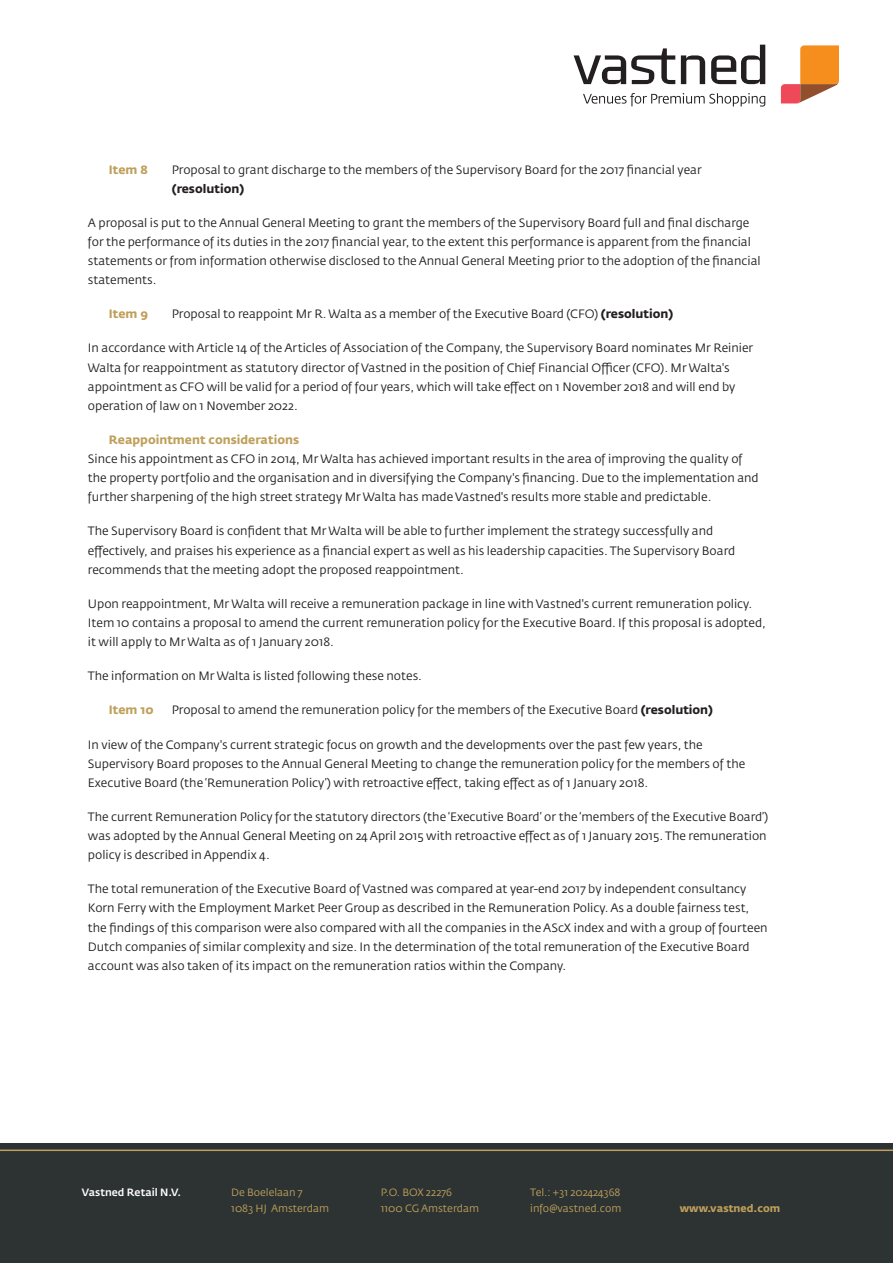
<style>
.page{position:relative;width:893px;height:1263px;background:#fff}
.page>*{position:absolute;margin:0;border:0;box-sizing:border-box;transform-origin:0 0}
.t1{font:12px/19.2px "Fedra Sans Std";color:#231f20}
.t2{font:700 12px "Fedra Sans Std";color:#bfa05b}
.t3{font:700 12px "Fedra Sans Std";color:#231f20}
.t4{font:10.5px/16.5px "Fedra Sans Std";color:#bfa05b}
.t5{font:500 10.5px "Fedra Sans Std";color:#fff}
.t6{font:700 10.5px "Fedra Sans Std";color:#bfa05b}
.s1{font-weight:700}
</style>
<div class="page">
<div style="left:0;top:1144px;width:893px;height:119px;background:#2d3333"></div>
<hr style="left:0;top:1149px;width:893px;height:2px;background:#bfa05b">
<svg style="left:583px;top:93px;width:182px;height:14px"></svg>
<svg style="left:681px;top:55px;width:24px;height:29px"></svg>
<svg style="left:711px;top:45px;width:54px;height:39px"></svg>
<svg style="left:574px;top:48px;width:101px;height:36px"></svg>
<svg style="left:781px;top:45px;width:58px;height:58px"></svg>
<p class="t2" style="left:109px;top:162px;width:40px">Item 8</p>
<p class="t1" style="left:172px;top:160px;width:531px">Proposal to grant discharge to the members of the Supervisory Board for the 2017 financial year</p>
<p class="t3" style="left:172px;top:181px;width:74px">(resolution)</p>
<p class="t1" style="left:88px;top:213px;width:674px">A proposal is put to the Annual General Meeting to grant the members of the Supervisory Board full and final discharge for the performance of its duties in the 2017 financial year, to the extent this performance is apparent from the financial statements or from information otherwise disclosed to the Annual General Meeting prior to the adoption of the financial statements.</p>
<p class="t2" style="left:109px;top:307px;width:41px">Item 9</p>
<p class="t1" style="left:172px;top:304px;width:503px">Proposal to reappoint Mr R. Walta as a member of the Executive Board (CFO) <span class="s1">(resolution)</span></p>
<p class="t1" style="left:88px;top:339px;width:667px">In accordance with Article 14 of the Articles of Association of the Company, the Supervisory Board nominates Mr Reinier Walta for reappointment as statutory director of Vastned in the position of Chief Financial Officer (CFO). Mr Walta's appointment as CFO will be valid for a period of four years, which will take effect on 1 November 2018 and will end by operation of law on 1 November 2022.</p>
<p class="t2" style="left:109px;top:432px;width:192px">Reappointment considerations</p>
<p class="t1" style="left:88px;top:449px;width:672px">Since his appointment as CFO in 2014, Mr Walta has achieved important results in the area of improving the quality of the property portfolio and the organisation and in diversifying the Company's financing. Due to the implementation and further sharpening of the high street strategy Mr Walta has made Vastned's results more stable and predictable.</p>
<p class="t1" style="left:88px;top:522px;width:649px">The Supervisory Board is confident that Mr Walta will be able to further implement the strategy successfully and effectively, and praises his experience as a financial expert as well as his leadership capacities. The Supervisory Board recommends that the meeting adopt the proposed reappointment.</p>
<p class="t1" style="left:88px;top:594px;width:680px">Upon reappointment, Mr Walta will receive a remuneration package in line with Vastned's current remuneration policy.<br>Item 10 contains a proposal to amend the current remuneration policy for the Executive Board. If this proposal is adopted, it will apply to Mr Walta as of 1 January 2018.</p>
<p class="t1" style="left:88px;top:666px;width:336px">The information on Mr Walta is listed following these notes.</p>
<p class="t2" style="left:109px;top:703px;width:46px">Item 10</p>
<p class="t1" style="left:172px;top:701px;width:543px">Proposal to amend the remuneration policy for the members of the Executive Board <span class="s1">(resolution)</span></p>
<p class="t1" style="left:88px;top:735px;width:659px">In view of the Company's current strategic focus on growth and the developments over the past few years, the<br>Supervisory Board proposes to the Annual General Meeting to change the remuneration policy for the members of the<br>Executive Board (the ‘Remuneration Policy’) with retroactive effect, taking effect as of 1 January 2018.</p>
<p class="t1" style="left:88px;top:807px;width:682px">The current Remuneration Policy for the statutory directors (the ‘Executive Board’ or the ‘members of the Executive Board’) was adopted by the Annual General Meeting on 24 April 2015 with retroactive effect as of 1 January 2015. The remuneration policy is described in Appendix 4.</p>
<p class="t1" style="left:88px;top:879px;width:681px">The total remuneration of the Executive Board of Vastned was compared at year-end 2017 by independent consultancy Korn Ferry with the Employment Market Peer Group as described in the Remuneration Policy. As a double fairness test, the findings of this comparison were also compared with all the companies in the AScX index and with a group of fourteen Dutch companies of similar complexity and size. In the determination of the total remuneration of the Executive Board account was also taken of its impact on the remuneration ratios within the Company.</p>
<p class="t5" style="left:82px;top:1185px;width:101px">Vastned Retail N.V.</p>
<p class="t4" style="left:231px;top:1184px;width:99px">De Boelelaan 7<br>1083 HJ Amsterdam</p>
<p class="t4" style="left:381px;top:1184px;width:100px">P.O. BOX 22276<br>1100 CG Amsterdam</p>
<p class="t4" style="left:530px;top:1184px;width:93px">Tel.: +31 202424368 info@vastned.com</p>
<p class="t6" style="left:680px;top:1202px;width:102px">www.vastned.com</p>
</div>
